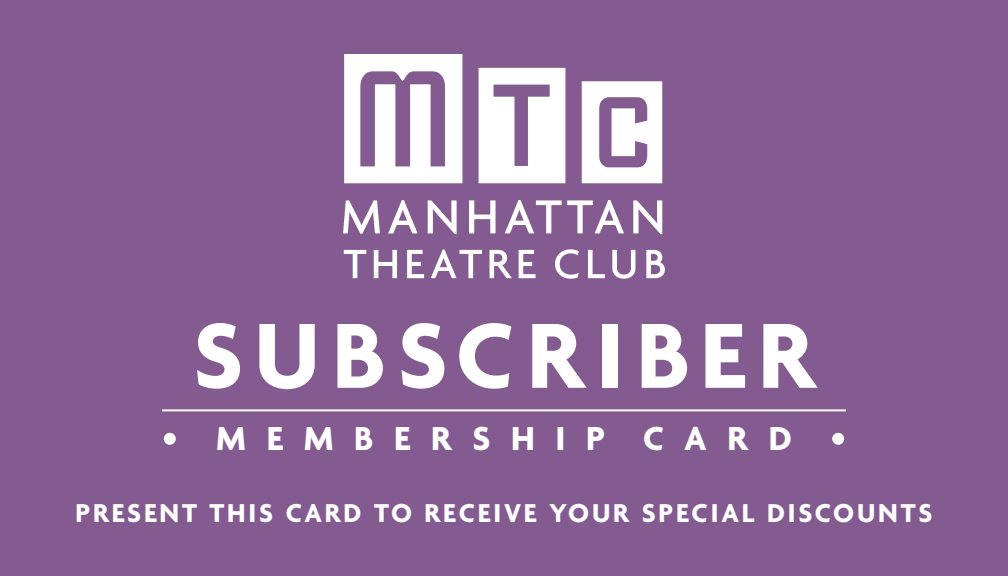
<style>
.page{position:relative;width:1008px;height:576px;background:#835b90}
.page>*{position:absolute;margin:0;border:0;box-sizing:border-box;transform-origin:0 0}
.t1{font:700 100px "Agenda";letter-spacing:.125em;color:#fff}
.t2{font:700 36px "Agenda";letter-spacing:.575em;color:#fff}
.t3{font:700 28px "Agenda";letter-spacing:.1em;color:#fff}
</style>
<div class="page">
<div style="left:164px;top:433px;width:12px;height:12px;background:#fff;border-radius:50%"></div>
<div style="left:832px;top:433px;width:12px;height:12px;background:#fff;border-radius:50%"></div>
<hr style="left:162px;top:409px;width:684px;height:2px;background:#fff">
<svg style="left:344px;top:54px;width:318px;height:129px;fill:#fff"></svg>
<svg style="left:344px;top:250px;width:22px;height:28px"></svg>
<svg style="left:374px;top:250px;width:23px;height:28px"></svg>
<svg style="left:407px;top:250px;width:17px;height:28px"></svg>
<svg style="left:431px;top:250px;width:51px;height:28px"></svg>
<svg style="left:490px;top:250px;width:22px;height:28px"></svg>
<svg style="left:519px;top:250px;width:17px;height:28px"></svg>
<svg style="left:555px;top:249px;width:24px;height:30px"></svg>
<svg style="left:588px;top:250px;width:17px;height:28px"></svg>
<svg style="left:612px;top:250px;width:23px;height:29px"></svg>
<svg style="left:646px;top:250px;width:19px;height:28px"></svg>
<svg style="left:343px;top:200px;width:37px;height:34px"></svg>
<svg style="left:388px;top:200px;width:30px;height:33px"></svg>
<svg style="left:428px;top:200px;width:29px;height:34px"></svg>
<svg style="left:469px;top:200px;width:27px;height:33px"></svg>
<svg style="left:505px;top:200px;width:119px;height:33px"></svg>
<svg style="left:633px;top:200px;width:29px;height:34px"></svg>
<h1 class="t1" style="left:193px;top:294px;width:623px">SUBSCRIBER</h1>
<p class="t2" style="left:216px;top:416px;width:577px">MEMBERSHIP CARD</p>
<p class="t3" style="left:76px;top:496px;width:858px">PRESENT THIS CARD TO RECEIVE YOUR SPECIAL DISCOUNTS</p>
</div>
